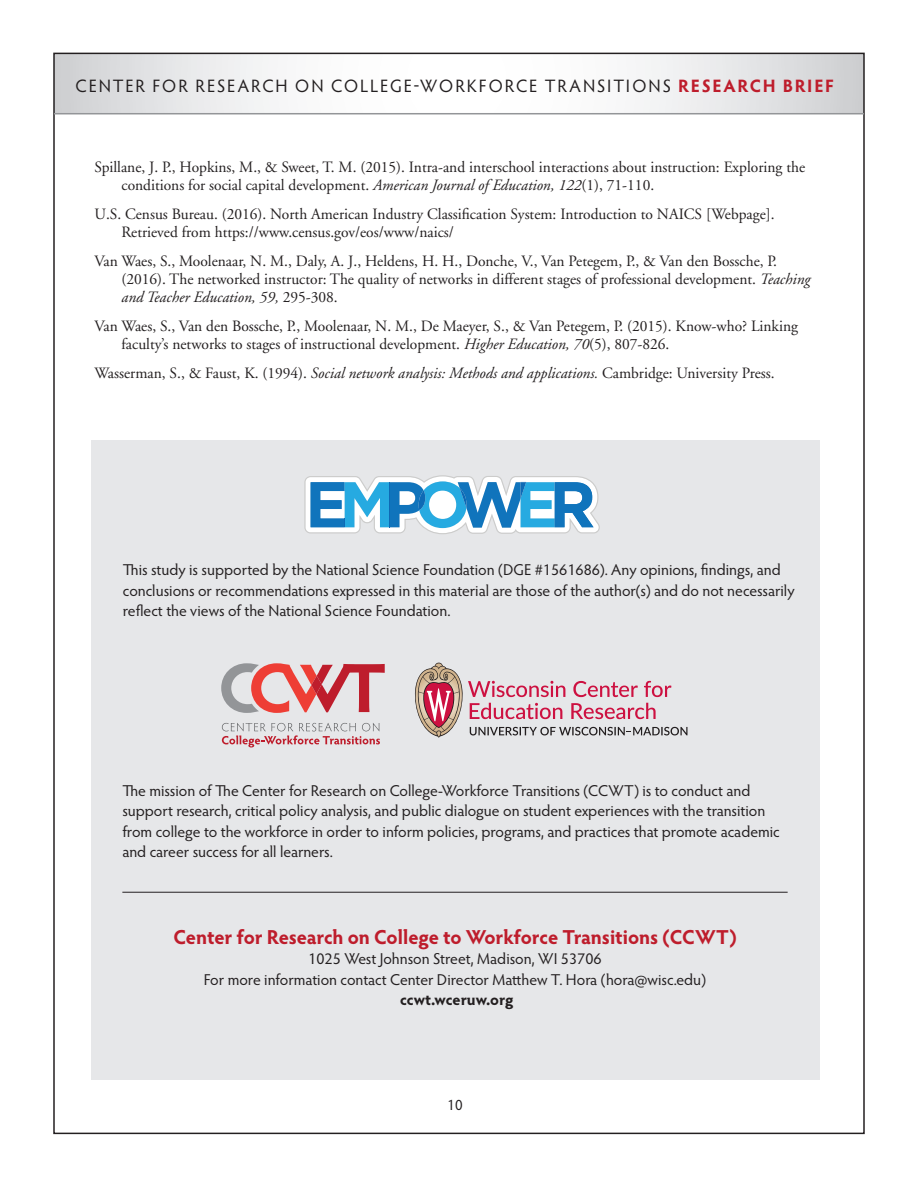
<style>
.page{position:relative;width:918px;height:1188px;background:#fff}
.page>*{position:absolute;margin:0;border:0;box-sizing:border-box;transform-origin:0 0}
.t1{font:700 20.25px "Hypatia Sans Pro";letter-spacing:-.005em;color:#be1d2c}
.t2{font:18px "Hypatia Sans Pro";letter-spacing:.105em;color:#231f20}
.body{font:15.75px/18px "Adobe Garamond";color:#231f20}
.t3{font:15.75px/20.4px "Hypatia Sans Pro";color:#231f20}
.t4{font:700 15.75px "Hypatia Sans Pro";letter-spacing:-.005em;color:#231f20}
.t5{font:15px "Hypatia Sans Pro";color:#231f20}
.s1{font-weight:700;color:#be1d2c}
.s2{font-style:italic}
</style>
<div class="page">
<svg style="left:56px;top:56px;width:806px;height:57px"></svg>
<hr style="left:54px;top:113px;width:810px;height:1px;background:#939598">
<div style="left:91px;top:441px;width:729px;height:639px;background:#e6e7e9"></div>
<svg style="left:221px;top:663px;width:164px;height:50px"></svg>
<svg style="left:222px;top:723px;width:158px;height:24px"></svg>
<svg style="left:415px;top:663px;width:272px;height:75px"></svg>
<hr style="left:122px;top:892px;width:666px;height:1px;background:#231f20">
<svg style="left:304px;top:475px;width:296px;height:59px;background:#8ec3e1"></svg>
<p class="t2" style="left:76px;top:74px;width:760px">CENTER FOR RESEARCH ON COLLEGE-WORKFORCE TRANSITIONS <span class="s1">RESEARCH BRIEF</span></p>
<p class="body" style="left:122px;top:159px;width:685px;text-indent:-27px">Spillane, J. P., Hopkins, M., &amp; Sweet, T. M. (2015). Intra-and interschool interactions about instruction: Exploring the conditions for social capital development. <span class="s2">American Journal of Education, 122</span>(1), 71-110.</p>
<p class="body" style="left:122px;top:206px;width:655px;text-indent:-27px">U.S. Census Bureau. (2016). North American Industry Classification System: Introduction to NAICS [Webpage].<br>Retrieved from https://www.census.gov/eos/www/naics/</p>
<p class="body" style="left:122px;top:252px;width:690px;text-indent:-27px">Van Waes, S., Moolenaar, N. M., Daly, A. J., Heldens, H. H., Donche, V., Van Petegem, P., &amp; Van den Bossche, P. (2016). The networked instructor: The quality of networks in different stages of professional development. <span class="s2">Teaching and Teacher Education, 59,</span> 295-308.</p>
<p class="body" style="left:122px;top:317px;width:678px;text-indent:-27px">Van Waes, S., Van den Bossche, P., Moolenaar, N. M., De Maeyer, S., &amp; Van Petegem, P. (2015). Know-who? Linking faculty’s networks to stages of instructional development. <span class="s2">Higher Education, 70</span>(5), 807-826.</p>
<p class="body" style="left:94px;top:364px;width:682px">Wasserman, S., &amp; Faust, K. (1994). <span class="s2">Social network analysis: Methods and applications.</span> Cambridge: University Press.</p>
<p class="t3" style="left:123px;top:559px;width:673px">This study is supported by the National Science Foundation (DGE #1561686). Any opinions, findings, and conclusions or recommendations expressed in this material are those of the author(s) and do not necessarily reflect the views of the National Science Foundation.</p>
<p class="t3" style="left:122px;top:780px;width:659px">The mission of The Center for Research on College-Workforce Transitions (CCWT) is to conduct and support research, critical policy analysis, and public dialogue on student experiences with the transition from college to the workforce in order to inform policies, programs, and practices that promote academic and career success for all learners.</p>
<p class="t1" style="left:173px;top:923px;width:565px">Center for Research on College to Workforce Transitions (CCWT)</p>
<p class="t3" style="left:308px;top:948px;width:295px">1025 West Johnson Street, Madison, WI 53706</p>
<p class="t3" style="left:204px;top:969px;width:504px">For more information contact Center Director Matthew T. Hora (hora@wisc.edu)</p>
<p class="t4" style="left:400px;top:989px;width:115px">ccwt.wceruw.org</p>
<p class="t5" style="left:447px;top:1095px;width:17px">10</p>
</div>
